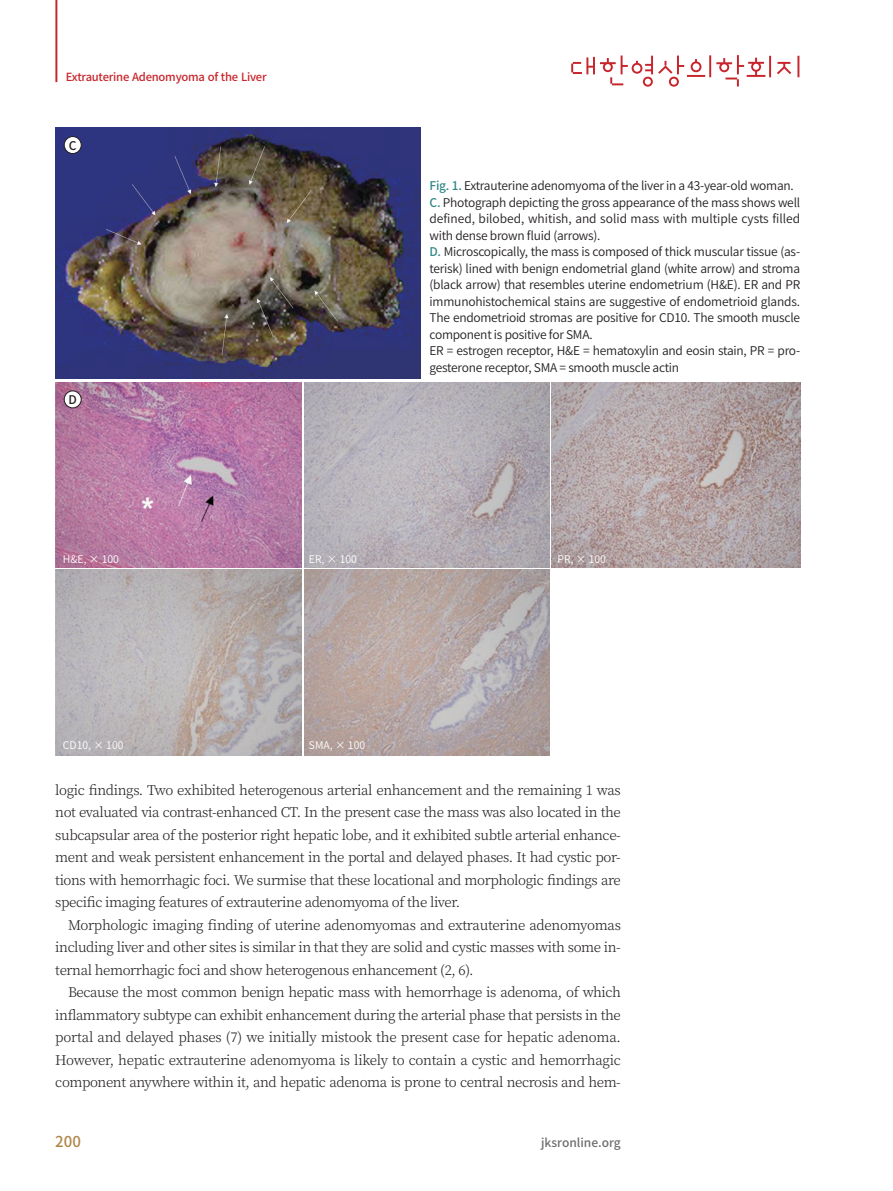
<style>
.page{position:relative;width:893px;height:1191px;background:#fff}
.page>*{position:absolute;margin:0;border:0;box-sizing:border-box;transform-origin:0 0}
.t1{font:500 15px "Noto Sans CJ Kkr";color:#b08548}
.t2{font:300 13.5px/22.5px "Noto Serif CJ Kkr";letter-spacing:-.03em;color:#231f20;text-align:justify}
.t3{font:600 12px/16.5px "Noto Sans CJ Kkr";letter-spacing:-.02em;color:#231f20}
.t4{font:500 12px "Noto Sans CJ Kkr";color:#6c6d70}
.t5{font:500 12px "Noto Sans CJ Kkr";color:#231f20}
.t6{font:500 11.25px "Noto Sans CJ Kkr";letter-spacing:-.02em;color:#c8242b}
.t7{font:600 10.5px "Noto Sans CJ Kkr";color:#fff}
.s1{font-weight:500;color:#328886}
</style>
<div class="page">
<hr style="left:55px;top:0;width:2px;height:82px;background:#c8242b">
<svg style="left:571px;top:55px;width:228px;height:32px"></svg>
<img style="left:55px;top:128px;width:366px;height:250px">
<img style="left:55px;top:382px;width:247px;height:185px">
<img style="left:55px;top:569px;width:247px;height:186px">
<img style="left:304px;top:382px;width:245px;height:185px">
<img style="left:304px;top:569px;width:245px;height:186px">
<img style="left:552px;top:382px;width:248px;height:185px">
<div style="left:64px;top:136px;width:17px;height:17px;background:#fff;border-radius:50%"></div>
<div style="left:64px;top:136px;width:17px;height:18px;border:1px solid #231f20;border-radius:50%"></div>
<div style="left:64px;top:391px;width:17px;height:17px;background:#fff;border-radius:50%"></div>
<div style="left:64px;top:391px;width:17px;height:17px;border:1px solid #231f20;border-radius:50%"></div>
<p class="t6" style="left:66px;top:70px;width:202px">Extrauterine Adenomyoma of the Liver</p>
<p class="t5" style="left:69px;top:138px;width:9px">C</p>
<p class="t5" style="left:69px;top:393px;width:10px">D</p>
<p class="t7" style="left:63px;top:553px;width:58px">H&amp;E, × 100</p>
<p class="t3" style="left:429px;top:178px;width:372px"><span class="s1">Fig. 1.</span> Extrauterine adenomyoma of the liver in a 43-year-old woman.<br><span class="s1">C.</span> Photograph depicting the gross appearance of the mass shows well defined, bilobed, whitish, and solid mass with multiple cysts filled with dense brown fluid (arrows).<br><span class="s1">D.</span> Microscopically, the mass is composed of thick muscular tissue (as&shy;terisk) lined with benign endometrial gland (white arrow) and stroma (black arrow) that resembles uterine endometrium (H&amp;E). ER and PR immunohistochemical stains are suggestive of endometrioid glands.<br>The endometrioid stromas are positive for CD10. The smooth muscle component is positive for SMA.<br>ER = estrogen receptor, H&amp;E = hematoxylin and eosin stain, PR = pro&shy;gesterone receptor, SMA = smooth muscle actin</p>
<p class="t7" style="left:309px;top:553px;width:50px">ER, × 100</p>
<p class="t7" style="left:558px;top:553px;width:50px">PR, × 100</p>
<p class="t7" style="left:63px;top:739px;width:62px">CD10, × 100</p>
<p class="t7" style="left:309px;top:739px;width:58px">SMA, × 100</p>
<p class="t2" style="left:55px;top:778px;width:567px">logic findings. Two exhibited heterogenous arterial enhancement and the remaining 1 was not evaluated via contrast-enhanced CT. In the present case the mass was also located in the subcapsular area of the posterior right hepatic lobe, and it exhibited subtle arterial enhance&shy;ment and weak persistent enhancement in the portal and delayed phases. It had cystic por&shy;tions with hemorrhagic foci. We surmise that these locational and morphologic findings are specific imaging features of extrauterine adenomyoma of the liver.</p>
<p class="t2" style="left:55px;top:913px;width:567px;text-indent:13px">Morphologic imaging finding of uterine adenomyomas and extrauterine adenomyomas including liver and other sites is similar in that they are solid and cystic masses with some in&shy;ternal hemorrhagic foci and show heterogenous enhancement (2, 6).</p>
<p class="t2" style="left:55px;top:981px;width:567px;text-indent:13px">Because the most common benign hepatic mass with hemorrhage is adenoma, of which inflammatory subtype can exhibit enhancement during the arterial phase that persists in the portal and delayed phases (7) we initially mistook the present case for hepatic adenoma.<br>However, hepatic extrauterine adenomyoma is likely to contain a cystic and hemorrhagic component anywhere within it, and hepatic adenoma is prone to central necrosis and hem-</p>
<p class="t1" style="left:55px;top:1132px;width:27px">200</p>
<p class="t4" style="left:541px;top:1135px;width:81px">jksronline.org</p>
</div>
